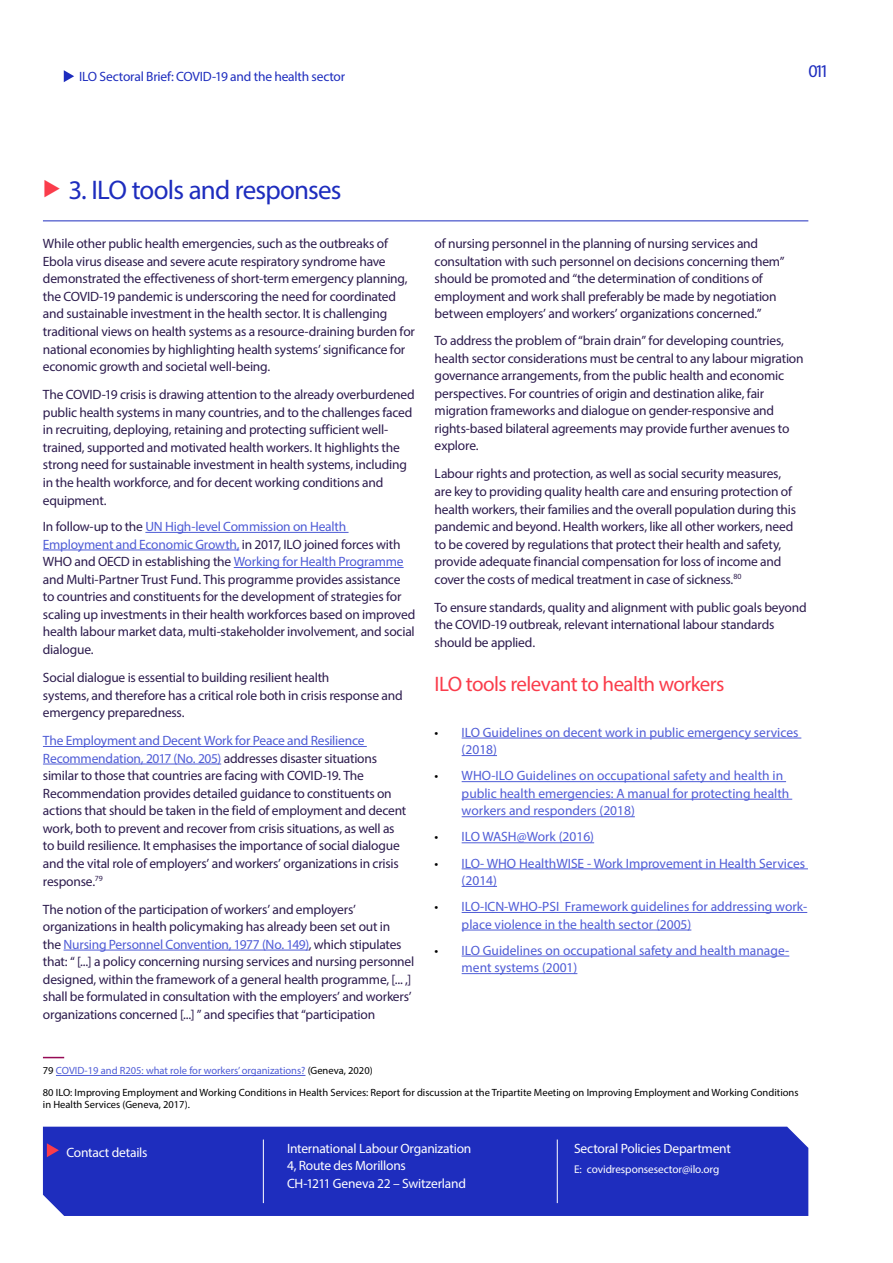
<style>
.page{position:relative;width:893px;height:1263px;background:#fff}
.page>*{position:absolute;margin:0;border:0;box-sizing:border-box;transform-origin:0 0}
.t1{font:27px "Myriad Pro";letter-spacing:-.03em;color:#1e2dbe}
.t2{font:21px "Myriad Pro";letter-spacing:-.03em;color:#fa3c4b}
.t3{font:18px "Myriad Pro";color:#1e2dbe}
.t4{font:13.5px/17.5px "Myriad Pro";letter-spacing:-.015em;color:#2c1b4d}
.t5{font:13.5px/17.5px "Myriad Pro";color:#4f5cd6}
.Briefing_A4_-_contac{font:13.5px/17.5px "Myriad Pro";letter-spacing:-.015em;color:#fff}
.Briefing_A4_-_Subhea{font:13.5px "Myriad Pro";letter-spacing:-.015em;color:#1e2dbe}
.Briefing_A4_-_Body{font:13.5px "Myriad Pro";letter-spacing:-.015em;color:#fff}
.Briefing_A4_-_contac-2{font:11.25px "Myriad Pro";letter-spacing:-.01em;color:#fff}
.t6{font:10.5px/12.6px "Myriad Pro";color:#000}
.t7{font:10.5px "Myriad Pro";color:#4f5cd6}
.s1{color:#4f5cd6}
.s2{color:#000}
</style>
<div class="page">
<svg style="left:64px;top:70px;width:10px;height:12px"></svg>
<hr style="left:145px;top:532px;width:204px;height:1px;background:#4f5cd6">
<hr style="left:43px;top:550px;width:196px;height:1px;background:#4f5cd6">
<hr style="left:234px;top:567px;width:170px;height:1px;background:#4f5cd6">
<hr style="left:43px;top:746px;width:324px;height:1px;background:#4f5cd6">
<hr style="left:43px;top:764px;width:178px;height:1px;background:#4f5cd6">
<hr style="left:64px;top:950px;width:245px;height:1px;background:#4f5cd6">
<svg style="left:43px;top:1057px;width:21px;height:1px"></svg>
<hr style="left:56px;top:1075px;width:249px;height:1px;background:#4f5cd6">
<hr style="left:462px;top:738px;width:339px;height:1px;background:#4f5cd6">
<hr style="left:462px;top:755px;width:35px;height:1px;background:#4f5cd6">
<hr style="left:462px;top:781px;width:324px;height:1px;background:#4f5cd6">
<hr style="left:462px;top:799px;width:330px;height:1px;background:#4f5cd6">
<hr style="left:462px;top:816px;width:173px;height:1px;background:#4f5cd6">
<hr style="left:462px;top:842px;width:132px;height:1px;background:#4f5cd6">
<hr style="left:462px;top:868px;width:346px;height:1px;background:#4f5cd6">
<hr style="left:462px;top:886px;width:35px;height:1px;background:#4f5cd6">
<hr style="left:462px;top:912px;width:345px;height:1px;background:#4f5cd6">
<hr style="left:462px;top:930px;width:229px;height:1px;background:#4f5cd6">
<hr style="left:462px;top:956px;width:327px;height:1px;background:#4f5cd6">
<hr style="left:462px;top:973px;width:115px;height:1px;background:#4f5cd6">
<hr style="left:43px;top:220px;width:765px;height:1px;background:#1e2dbe">
<div style="left:43px;top:1127px;width:765px;height:89px;background:#1e2dbe"></div>
<hr style="left:557px;top:1139px;width:1px;height:64px;background:#fff">
<hr style="left:263px;top:1139px;width:1px;height:64px;background:#fff">
<svg style="left:47px;top:1143px;width:12px;height:14px"></svg>
<p class="Briefing_A4_-_Subhea" style="left:79px;top:68px;width:268px">ILO Sectoral Brief: COVID-19 and the health sector</p>
<h3 class="t3" style="left:808px;top:59px;width:22px">011</h3>
<p class="t1" style="left:68px;top:174px;width:275px">3. ILO tools and responses</p>
<p class="t4" style="left:43px;top:235px;width:374px">While other public health emergencies, such as the outbreaks of Ebola virus disease and severe acute respiratory syndrome have demonstrated the effectiveness of short-term emergency planning, the COVID-19 pandemic is underscoring the need for coordinated and sustainable investment in the health sector. It is challenging traditional views on health systems as a resource-draining burden for national economies by highlighting health systems’ significance for economic growth and societal well-being.</p>
<p class="t4" style="left:43px;top:386px;width:373px">The COVID-19 crisis is drawing attention to the already overburdened public health systems in many countries, and to the challenges faced in recruiting, deploying, retaining and protecting sufficient well&shy;trained, supported and motivated health workers. It highlights the strong need for sustainable investment in health systems, including in the health workforce, and for decent working conditions and equipment.</p>
<p class="t4" style="left:43px;top:517px;width:374px">In follow-up to the <span class="s1">UN High-level Commission on Health Employment and Economic Growth,</span> in 2017, ILO joined forces with WHO and OECD in establishing the <span class="s1">Working for Health Programme </span>and Multi-Partner Trust Fund. This programme provides assistance to countries and constituents for the development of strategies for scaling up investments in their health workforces based on improved health labour market data, multi-stakeholder involvement, and social dialogue.</p>
<p class="t4" style="left:43px;top:668px;width:288px">Social dialogue is essential to building resilient health</p>
<p class="t4" style="left:43px;top:686px;width:361px">systems, and therefore has a critical role both in crisis response and emergency preparedness.</p>
<p class="t4" style="left:43px;top:732px;width:365px"><span class="s1">The Employment and Decent Work for Peace and Resilience Recommendation, 2017 (No. 205)</span> addresses disaster situations similar to those that countries are facing with COVID-19. The Recommendation provides detailed guidance to constituents on actions that should be taken in the field of employment and decent work, both to prevent and recover from crisis situations, as well as to build resilience. It emphasises the importance of social dialogue and the vital role of employers’ and workers’ organizations in crisis response.<sup>79</sup></p>
<p class="t4" style="left:43px;top:900px;width:373px">The notion of the participation of workers’ and employers’ organizations in health policymaking has already been set out in<br>the <span class="s1">Nursing Personnel Convention, 1977 (No. 149)</span>, which stipulates that: “ [...] a policy concerning nursing services and nursing personnel designed, within the framework of a general health programme, [... ,] shall be formulated in consultation with the employers’ and workers’ organizations concerned [...] ” and specifies that “participation</p>
<p class="t4" style="left:435px;top:235px;width:351px">of nursing personnel in the planning of nursing services and consultation with such personnel on decisions concerning them” should be promoted and “the determination of conditions of employment and work shall preferably be made by negotiation between employers’ and workers’ organizations concerned.”</p>
<p class="t4" style="left:435px;top:331px;width:371px">To address the problem of “brain drain” for developing countries, health sector considerations must be central to any labour migration governance arrangements, from the public health and economic perspectives. For countries of origin and destination alike, fair migration frameworks and dialogue on gender-responsive and rights-based bilateral agreements may provide further avenues to explore.</p>
<p class="t4" style="left:435px;top:465px;width:363px">Labour rights and protection, as well as social security measures, are key to providing quality health care and ensuring protection of health workers, their families and the overall population during this pandemic and beyond. Health workers, like all other workers, need to be covered by regulations that protect their health and safety, provide adequate financial compensation for loss of income and cover the costs of medical treatment in case of sickness.<sup>80</sup></p>
<p class="t4" style="left:435px;top:598px;width:373px">To ensure standards, quality and alignment with public goals beyond the COVID-19 outbreak, relevant international labour standards should be applied.</p>
<p class="t2" style="left:435px;top:671px;width:291px">ILO tools relevant to health workers</p>
<p class="t5" style="left:462px;top:723px;width:338px;text-indent:-27px"><span class="s2">•</span> ILO Guidelines on decent work in public emergency services (2018)</p>
<p class="t5" style="left:462px;top:767px;width:329px;text-indent:-27px"><span class="s2">•</span> WHO-ILO Guidelines on occupational safety and health in public health emergencies: A manual for protecting health workers and responders (2018)</p>
<p class="t5" style="left:435px;top:828px;width:161px"><span class="s2">•</span> ILO WASH@Work (2016)</p>
<p class="t5" style="left:462px;top:854px;width:345px;text-indent:-27px"><span class="s2">•</span> ILO- WHO HealthWISE - Work Improvement in Health Services (2014)</p>
<p class="t5" style="left:462px;top:897px;width:347px;text-indent:-27px"><span class="s2">•</span> ILO-ICN-WHO-PSI Framework guidelines for addressing work&shy;place violence in the health sector (2005)</p>
<p class="t5" style="left:462px;top:941px;width:329px;text-indent:-27px"><span class="s2">•</span> ILO Guidelines on occupational safety and health manage&shy;ment systems (2001)</p>
<p class="t7" style="left:43px;top:1064px;width:331px"><span class="s2">79</span> COVID-19 and R205: what role for workers’ organizations? <span class="s2">(Geneva, 2020)</span></p>
<p class="t6" style="left:43px;top:1085px;width:757px">80 ILO: Improving Employment and Working Conditions in Health Services: Report for discussion at the Tripartite Meeting on Improving Employment and Working Conditions in Health Services (Geneva, 2017).</p>
<p class="Briefing_A4_-_Body" style="left:66px;top:1144px;width:83px">Contact details</p>
<p class="Briefing_A4_-_contac" style="left:287px;top:1139px;width:186px">International Labour Organization<br>4, Route des Morillons</p>
<p class="Briefing_A4_-_contac" style="left:287px;top:1174px;width:181px">CH-1211 Geneva 22 – Switzerland</p>
<p class="Briefing_A4_-_contac" style="left:574px;top:1139px;width:158px">Sectoral Policies Department</p>
<p class="Briefing_A4_-_contac-2" style="left:574px;top:1162px;width:147px">E: covidresponsesector@ilo.org</p>
</div>
